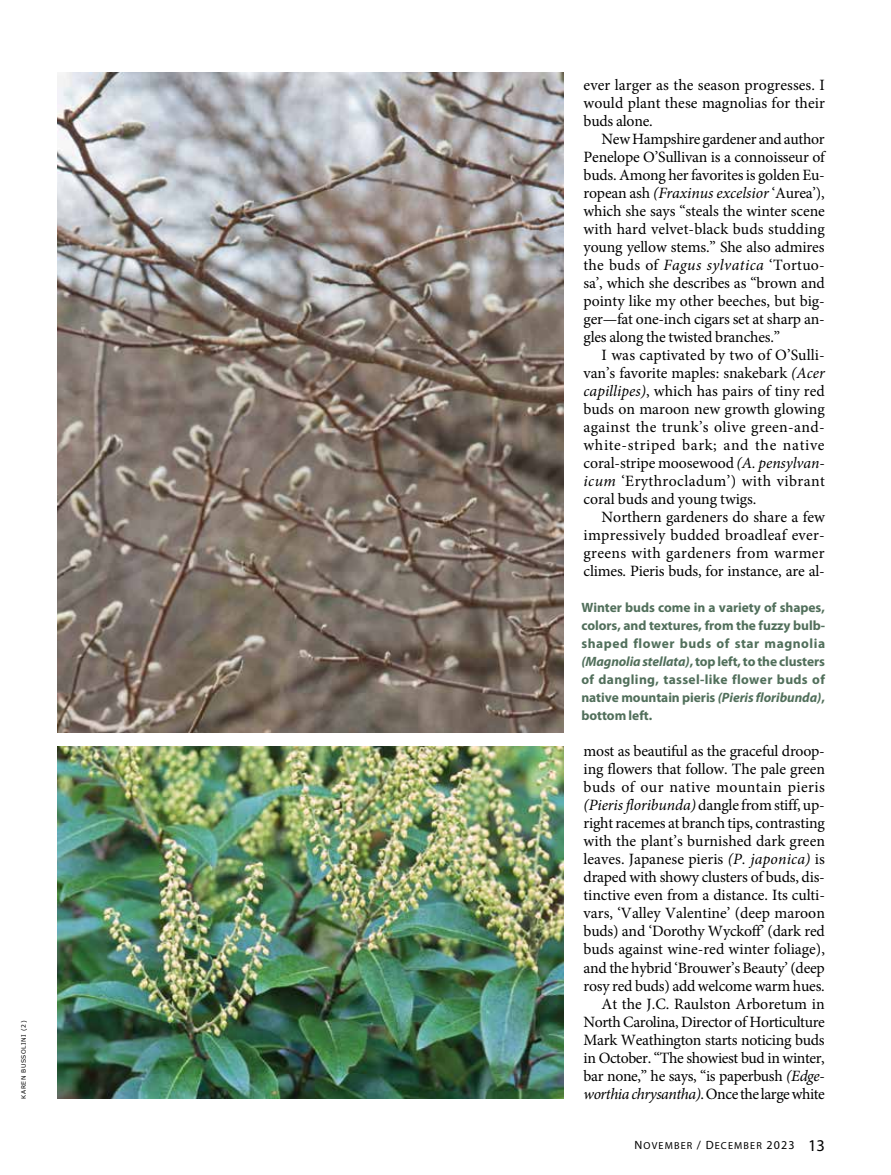
<style>
.page{position:relative;width:891px;height:1175px;background:#fff}
.page>*{position:absolute;margin:0;border:0;box-sizing:border-box;transform-origin:0 0}
.t1{font:15.75px/18px "Minion Pro";letter-spacing:-.015em;color:#000;text-align:justify}
.t2{font:700 13.5px/18px "Myriad Pro";letter-spacing:-.005em;color:#516f5b;text-align:justify}
.t3{font:10.2px "Myriad Pro Regular SC850";letter-spacing:.115em;color:#000}
.t4{font:6px "Verdana";letter-spacing:.095em;color:#000}
.s1{font-style:italic}
.s2{font-size:12px}
.s3{font-family:"Myriad Pro";font-size:12px}
.s4{font-family:"Myriad Pro";font-size:16.5px}
</style>
<div class="page">
<img style="left:58px;top:72px;width:505px;height:660px">
<img style="left:58px;top:747px;width:505px;height:351px">
<p class="t4" style="left:20px;top:1098px;width:80px;rotate:-90deg">KAREN BUSSOLINI (2)</p>
<p class="t1" style="left:584px;top:76px;width:243px">ever larger as the season progresses. I would plant these magnolias for their buds alone.</p>
<p class="t1" style="left:584px;top:130px;width:243px;text-indent:18px">New Hampshire gardener and author Penelope O’Sullivan is a connoisseur of buds. Among her favorites is golden Eu&shy;ropean ash <span class="s1">(Fraxinus excelsior</span> ‘Aurea’), which she says “steals the winter scene with hard velvet-black buds studding young yellow stems.” She also admires the buds of <span class="s1">Fagus sylvatica</span> ‘Tortuo&shy;sa’, which she describes as “brown and pointy like my other beeches, but big&shy;ger—fat one-inch cigars set at sharp an&shy;gles along the twisted branches.”</p>
<p class="t1" style="left:584px;top:346px;width:243px;text-indent:18px">I was captivated by two of O’Sulli&shy;van’s favorite maples: snakebark <span class="s1">(Acer capillipes)</span>, which has pairs of tiny red buds on maroon new growth glowing against the trunk’s olive green-and&shy;white-striped bark; and the native coral-stripe moosewood <span class="s1">(A. pensylvan&shy;icum</span> ‘Erythrocladum’) with vibrant coral buds and young twigs.</p>
<p class="t1" style="left:584px;top:508px;width:243px;text-indent:18px">Northern gardeners do share a few impressively budded broadleaf ever&shy;greens with gardeners from warmer climes. Pieris buds, for instance, are al-</p>
<p class="t2" style="left:581px;top:598px;width:245px">Winter buds come in a variety of shapes, colors, and textures, from the fuzzy bulb&shy;shaped flower buds of star magnolia <span class="s1">(Magnolia stellata)</span>, top left, to the clusters of dangling, tassel-like flower buds of native mountain pieris <span class="s1">(Pieris floribunda)</span>, bottom left.</p>
<p class="t1" style="left:584px;top:742px;width:243px;text-align:right">most as beautiful as the graceful droop&shy;ing flowers that follow. The pale green buds of our native mountain pieris <span class="s1">(Pieris floribunda)</span> dangle from stiff, up&shy;right racemes at branch tips, contrasting with the plant’s burnished dark green leaves. Japanese pieris <span class="s1">(P. japonica)</span> is draped with showy clusters of buds, dis&shy;tinctive even from a distance. Its culti&shy;vars, ‘Valley Valentine’ (deep maroon buds) and ‘Dorothy Wyckoff’ (dark red buds against wine-red winter foliage), and the hybrid ‘Brouwer’s Beauty’ (deep rosy red buds) add welcome warm hues.<br>At the J.C. Raulston Arboretum in North Carolina, Director of Horticulture Mark Weathington starts noticing buds in October. “The showiest bud in winter, bar none,” he says, “is paperbush <span class="s1">(Edge&shy;worthia chrysantha)</span>. Once the large white</p>
<p class="t3" style="left:634px;top:1139px;width:192px"><span class="s2">N</span>OVEMBER <span class="s2">/ D</span>ECEMBER <span class="s3">2023</span> <span class="s4">13</span></p>
</div>
